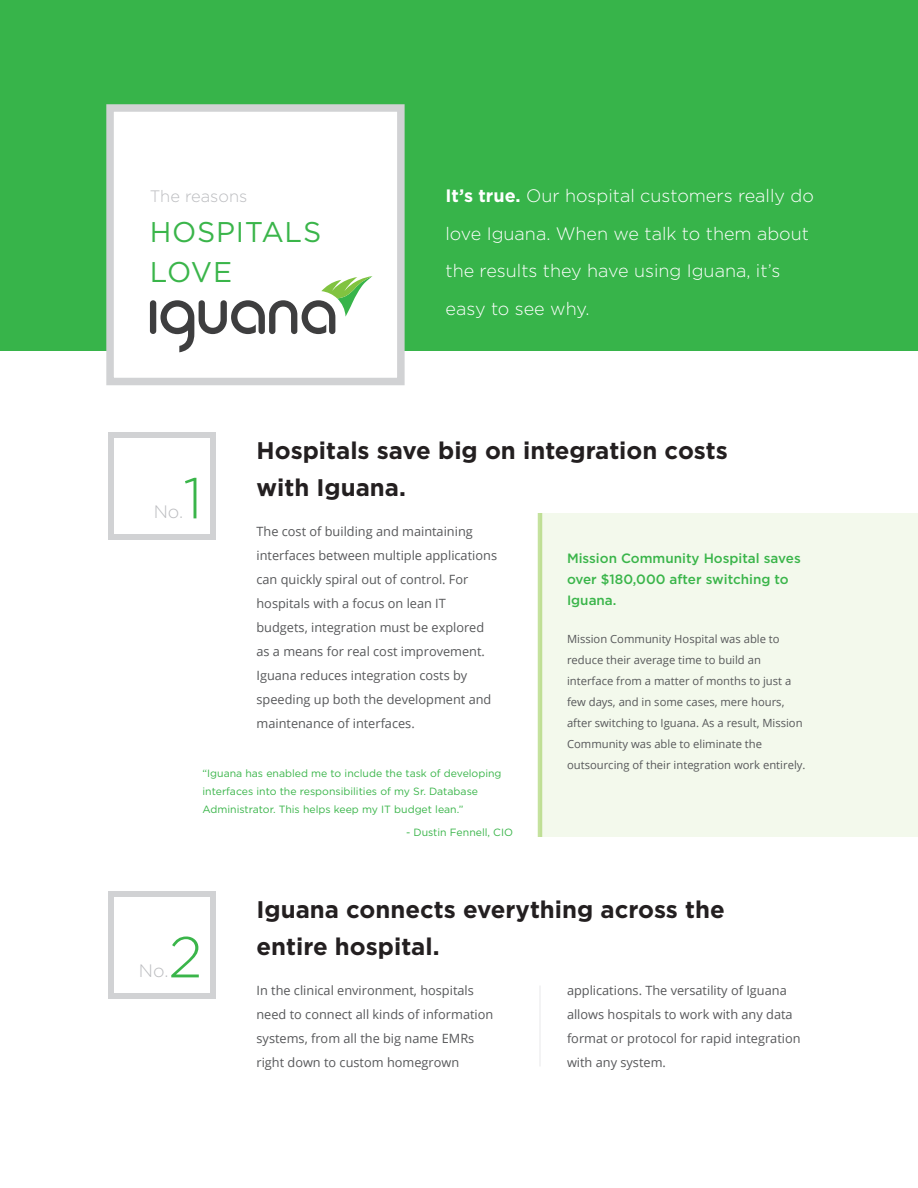
<style>
.page{position:relative;width:918px;height:1188px;background:#fff}
.page>*{position:absolute;margin:0;border:0;box-sizing:border-box;transform-origin:0 0}
.t1{font:300 57.6px "Gotham";color:#3ab54a}
.t2{font:28.5px/39.8px "Gotham";letter-spacing:.025em;color:#3ab54a}
.t3{font:700 24px/37.5px "Gotham";color:#231f20}
.t4{font:300 18px/37.5px "Gotham";color:#fff}
.t5{font:300 18px "Gotham";color:#bcbdc0}
.t6{font:300 16.5px "Gotham";color:#bcbdc0}
.t7{font:500 13.5px/21px "Gotham";color:#3ab54a}
.t8{font:12.75px/24px "Open Sans";color:#57585a}
.t9{font:11.25px/21px "Open Sans";color:#57585a}
.t10{font:10.5px/18px "Gotham";color:#3ab54a}
.s1{font-weight:700}
</style>
<div class="page">
<div style="left:0;top:0;width:918px;height:351px;background:#37b44a"></div>
<div style="left:106px;top:104px;width:299px;height:281px;background:#fff;border:8px solid #d1d2d4"></div>
<div style="left:540px;top:513px;width:378px;height:324px;background:#f3f9ec"></div>
<div style="left:150px;top:300px;width:6px;height:34px;background:#3e3e3f;border-radius:3px"></div>
<svg style="left:160px;top:276px;width:212px;height:76px"></svg>
<svg style="left:108px;top:432px;width:108px;height:108px"></svg>
<hr style="left:538px;top:513px;width:4px;height:324px;background:#c2e099">
<svg style="left:108px;top:891px;width:108px;height:108px"></svg>
<hr style="left:539px;top:986px;width:2px;height:80px;background:#e6e7e9">
<p class="t6" style="left:150px;top:186px;width:99px">The reasons</p>
<h2 class="t2" style="left:150px;top:212px;width:173px">HOSPITALS<br>LOVE</h2>
<h3 class="t4" style="left:446px;top:177px;width:370px"><span class="s1">It’s true.</span> Our hospital customers really do love Iguana. When we talk to them about the results they have using Iguana, it’s easy to see why.</h3>
<h3 class="t3" style="left:256px;top:432px;width:473px">Hospitals save big on integration costs with Iguana.</h3>
<p class="t8" style="left:256px;top:519px;width:242px">The cost of building and maintaining interfaces between multiple applications can quickly spiral out of control. For hospitals with a focus on lean IT budgets, integration must be explored as a means for real cost improvement.<br>Iguana reduces integration costs by speeding up both the development and maintenance of interfaces.</p>
<h1 class="t1" style="left:183px;top:462px;width:21px">1</h1>
<h3 class="t5" style="left:154px;top:501px;width:31px">No.</h3>
<p class="t7" style="left:567px;top:548px;width:235px">Mission Community Hospital saves over $180,000 after switching to<br>Iguana.</p>
<p class="t9" style="left:567px;top:628px;width:240px">Mission Community Hospital was able to reduce their average time to build an interface from a matter of months to just a few days, and in some cases, mere hours, after switching to Iguana. As a result, Mission Community was able to eliminate the outsourcing of their integration work entirely.</p>
<p class="t10" style="left:202px;top:764px;width:301px">“Iguana has enabled me to include the task of developing interfaces into the responsibilities of my Sr. Database<br>Administrator. This helps keep my IT budget lean.”</p>
<p class="t10" style="left:406px;top:823px;width:108px">- Dustin Fennell, CIO</p>
<h1 class="t1" style="left:169px;top:921px;width:35px">2</h1>
<h3 class="t5" style="left:139px;top:960px;width:31px">No.</h3>
<h3 class="t3" style="left:256px;top:891px;width:470px">Iguana connects everything across the entire hospital.</h3>
<p class="t8" style="left:256px;top:978px;width:238px">In the clinical environment, hospitals need to connect all kinds of information systems, from all the big name EMRs right down to custom homegrown</p>
<p class="t8" style="left:567px;top:978px;width:235px">applications. The versatility of Iguana allows hospitals to work with any data format or protocol for rapid integration with any system.</p>
</div>
